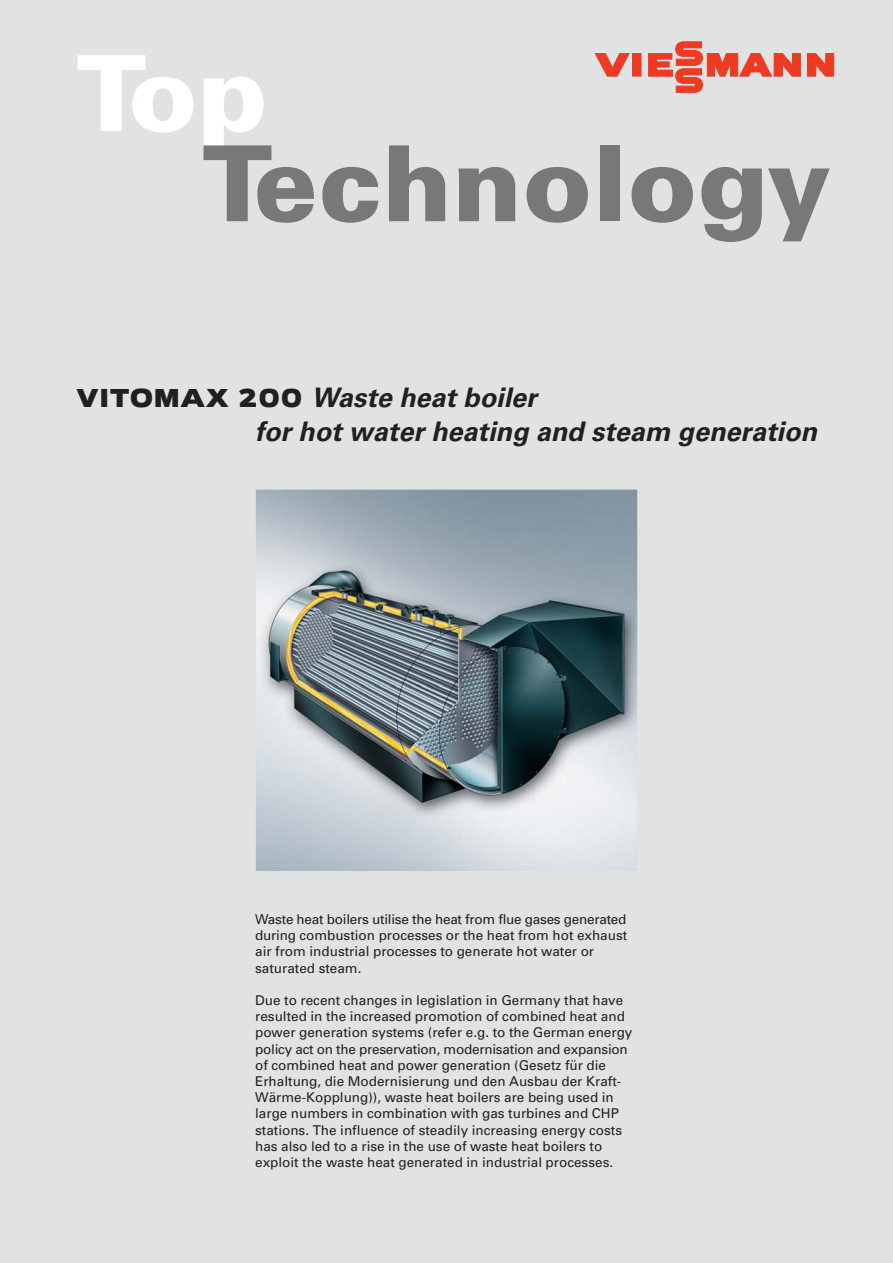
<style>
.page{position:relative;width:893px;height:1263px;background:#e1e3e3}
.page>*{position:absolute;margin:0;border:0;box-sizing:border-box;transform-origin:0 0}
.t1{font:900 105px "Univers";color:#76787a}
.t2{font:900 105px "Univers";color:#fff}
.t3{font:italic 700 27px/33.9px "Univers";color:#231f20}
.t4{font:13.5px/16.2px "Univers";color:#231f20}
.s1{font-family:"VIESSMANN Normal";font-weight:400;font-style:normal}
</style>
<div class="page">
<img style="left:257px;top:491px;width:379px;height:379px">
<div style="left:255px;top:489px;width:383px;height:383px;border:1px solid #e1e3e3"></div>
<div style="left:633px;top:54px;width:8px;height:22px;background:#ef3a23"></div>
<div style="left:632px;top:53px;width:9px;height:23px;border:1px solid #ef3a23"></div>
<svg style="left:594px;top:53px;width:36px;height:24px"></svg>
<svg style="left:807px;top:53px;width:27px;height:24px"></svg>
<svg style="left:648px;top:41px;width:153px;height:52px"></svg>
<h1 class="t2" style="left:77px;top:55px;width:193px">Top</h1>
<h1 class="t1" style="left:202px;top:145px;width:630px">Technology</h1>
<h2 class="t3" style="left:255px;top:383px;width:563px;text-indent:-179px"><span class="s1">VITOMAX 200</span> Waste heat boiler<br>for hot water heating and steam generation</h2>
<p class="t4" style="left:255px;top:912px;width:374px">Waste heat boilers utilise the heat from flue gases generated during combustion processes or the heat from hot exhaust air from industrial processes to generate hot water or saturated steam.</p>
<p class="t4" style="left:255px;top:993px;width:379px">Due to recent changes in legislation in Germany that have resulted in the increased promotion of combined heat and power generation systems (refer e.g. to the German energy policy act on the preservation, modernisation and expansion of combined heat and power generation (Gesetz für die Erhaltung, die Modernisierung und den Ausbau der Kraft-Wärme-Kopplung)), waste heat boilers are being used in large numbers in combination with gas turbines and CHP stations. The influence of steadily increasing energy costs has also led to a rise in the use of waste heat boilers to exploit the waste heat generated in industrial processes.</p>
</div>
